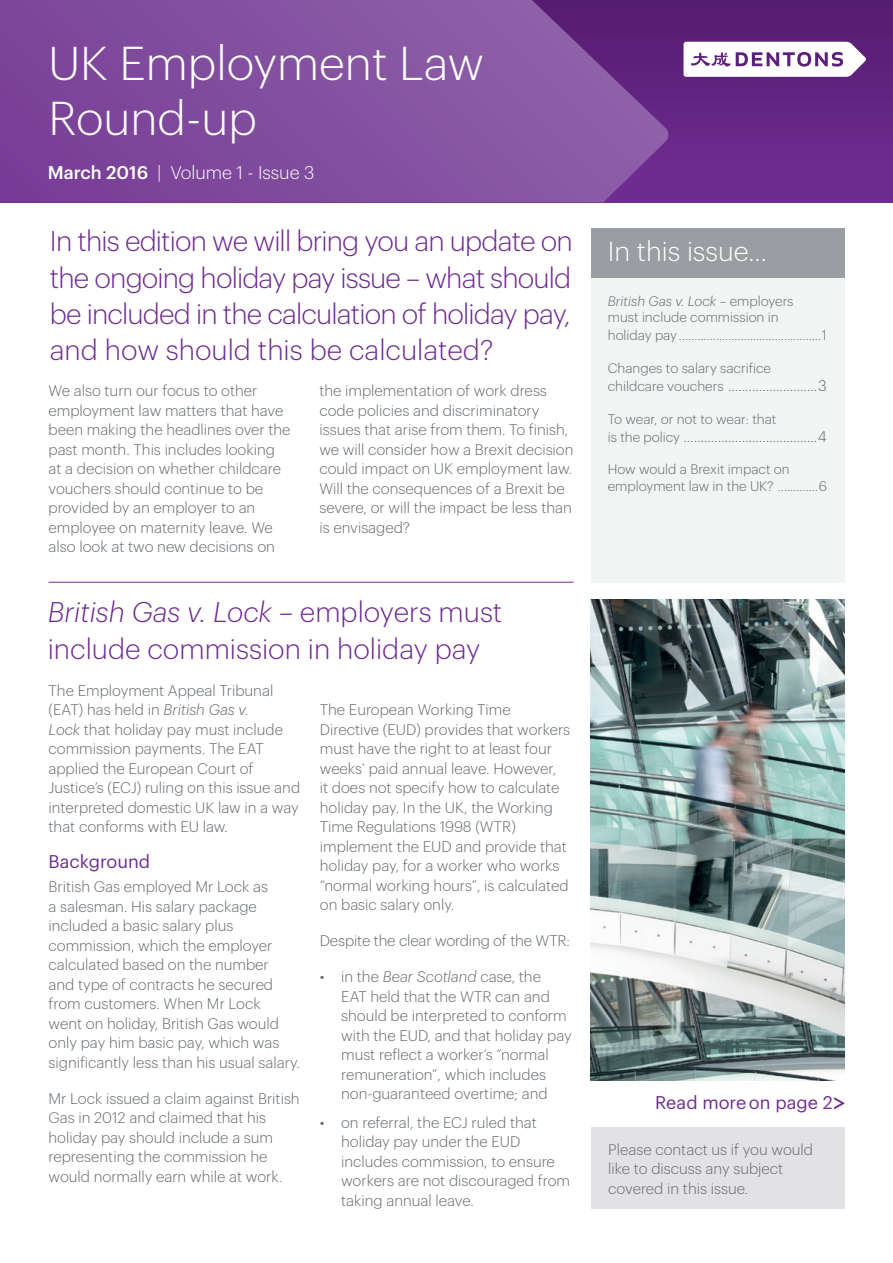
<style>
.page{position:relative;width:893px;height:1263px;background:#fff}
.page>*{position:absolute;margin:0;border:0;box-sizing:border-box;transform-origin:0 0}
.t1{font:300 46.5px/55.5px "Dentons Sans";color:#fff}
.t2{font:300 27.9px/36.3px "Dentons Sans";color:#6e2c91;text-align:justify}
.t3{font:300 27px "Dentons Sans";color:#fff}
.t4{font:18px "Dentons Sans";color:#6e2c91}
.t5{font:300 18px "Dentons Sans";color:#fff}
.t6{font:300 15px/19.5px "Dentons Sans";color:#64696d}
.t7{font:300 13.5px/16.2px "Dentons Sans";color:#64696d}
.s1{font-weight:500}
.s2{font-style:italic}
.s3{font-size:13.5px}
.s4{font-size:27px}
</style>
<div class="page">
<div style="left:0;top:0;width:893px;height:202px;background:linear-gradient(to bottom,#541b70,#712d94)"></div>
<svg style="left:0;top:0;width:669px;height:202px;background:#804c9d"></svg>
<svg style="left:684px;top:42px;width:182px;height:35px"></svg>
<div style="left:591px;top:278px;width:253px;height:305px;background:#f3f4f4"></div>
<div style="left:591px;top:229px;width:253px;height:49px;background:#9a9da1"></div>
<hr style="left:49px;top:582px;width:525px;height:1px;background:#6e2c91">
<div style="left:591px;top:1127px;width:253px;height:82px;background:#e2e2e4"></div>
<img style="left:590px;top:600px;width:254px;height:480px">
<h1 class="t1" style="left:49px;top:32px;width:437px">UK Employment Law<br>Round-up</h1>
<p class="t5" style="left:48px;top:159px;width:268px"><span class="s1">March 2016</span> | Volume 1 - Issue 3</p>
<h2 class="t2" style="left:50px;top:221px;width:524px">In this edition we will bring you an update on the ongoing holiday pay issue – what should be included in the calculation of holiday pay, and how should this be calculated?</h2>
<p class="t6" style="left:49px;top:380px;width:244px">We also turn our focus to other employment law matters that have been making the headlines over the past month. This includes looking at a decision on whether childcare vouchers should continue to be provided by an employer to an employee on maternity leave. We also look at two new decisions on</p>
<p class="t6" style="left:319px;top:380px;width:256px">the implementation of work dress code policies and discriminatory issues that arise from them. To finish, we will consider how a Brexit decision could impact on UK employment law.<br>Will the consequences of a Brexit be severe, or will the impact be less than is envisaged?</p>
<h2 class="t2" style="left:48px;top:592px;width:456px"><span class="s2">British Gas v. Lock</span> – employers must include commission in holiday pay</h2>
<p class="t6" style="left:49px;top:680px;width:253px">The Employment Appeal Tribunal (EAT) has held in <span class="s2">British Gas v.<br>Lock</span> that holiday pay must include commission payments. The EAT applied the European Court of<br>Justice’s (ECJ) ruling on this issue and interpreted domestic UK law in a way that conforms with EU law.</p>
<p class="t4" style="left:49px;top:848px;width:103px">Background</p>
<p class="t6" style="left:49px;top:876px;width:253px">British Gas employed Mr Lock as<br>a salesman. His salary package included a basic salary plus commission, which the employer calculated based on the number<br>and type of contracts he secured from customers. When Mr Lock<br>went on holiday, British Gas would only pay him basic pay, which was significantly less than his usual salary.</p>
<p class="t6" style="left:49px;top:1087px;width:253px">Mr Lock issued a claim against British Gas in 2012 and claimed that his holiday pay should include a sum representing the commission he would normally earn while at work.</p>
<p class="t6" style="left:320px;top:699px;width:252px">The European Working Time<br>Directive (EUD) provides that workers must have the right to at least four weeks’ paid annual leave. However,<br>it does not specify how to calculate holiday pay. In the UK, the Working<br>Time Regulations 1998 (WTR) implement the EUD and provide that holiday pay, for a worker who works “normal working hours”, is calculated on basic salary only.</p>
<p class="t6" style="left:320px;top:930px;width:252px">Despite the clear wording of the WTR:</p>
<p class="t6" style="left:341px;top:966px;width:232px;text-indent:-21px">• in the <span class="s2">Bear Scotland</span> case, the<br>EAT held that the WTR can and should be interpreted to conform with the EUD, and that holiday pay must reflect a worker’s “normal remuneration”, which includes non-guaranteed overtime; and</p>
<p class="t6" style="left:341px;top:1111px;width:231px;text-indent:-21px">• on referral, the ECJ ruled that holiday pay under the EUD includes commission, to ensure workers are not discouraged from taking annual leave.</p>
<h3 class="t3" style="left:608px;top:232px;width:161px">In this issue...</h3>
<p class="t7" style="left:608px;top:292px;width:187px"><span class="s2">British Gas v. Lock</span> – employers must include commission in</p>
<p class="t7" style="left:608px;top:326px;width:220px">holiday pay ..............................................1</p>
<p class="t7" style="left:608px;top:359px;width:165px">Changes to salary sacrifice</p>
<p class="t6" style="left:608px;top:375px;width:220px"><span class="s3">childcare vouchers</span> ..........................3</p>
<p class="t7" style="left:608px;top:410px;width:170px">To wear, or not to wear: that</p>
<p class="t6" style="left:608px;top:425px;width:220px"><span class="s3">is the policy</span> .......................................4</p>
<p class="t7" style="left:608px;top:460px;width:220px">How would a Brexit impact on employment law in the UK? .............6</p>
<p class="t4" style="left:655px;top:1089px;width:192px">Read more on page 2<span class="s4">&gt;</span></p>
<p class="t6" style="left:608px;top:1138px;width:206px">Please contact us if you would like to discuss any subject covered in this issue.</p>
</div>
